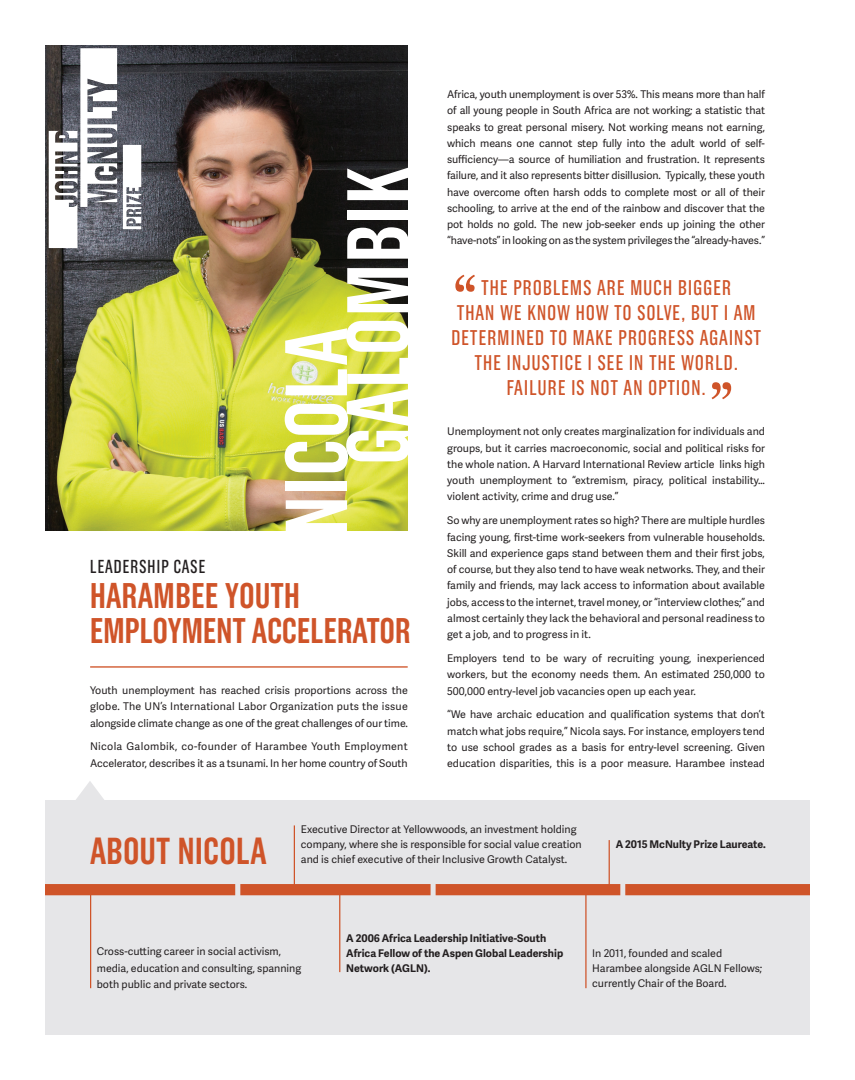
<style>
.page{position:relative;width:855px;height:1080px;background:#fff}
.page>*{position:absolute;margin:0;border:0;box-sizing:border-box;transform-origin:0 0}
.t1{font:600 87.5px "Grotzec Head Condensed";color:#fff}
.t2{font:61.25px "Marion";color:#cf5429}
.t3{font:600 37.5px "Grotzec Head Condensed";color:#cf5429}
.t4{font:600 35.62px/35px "Grotzec Head Condensed";letter-spacing:-.01em;color:#cf5429}
.t5{font:21.25px/25px "Grotzec Head Condensed";letter-spacing:.03em;color:#cf5429;text-align:center}
.t6{font:18.75px "Grotzec Head Condensed";letter-spacing:.03em;color:#231f20}
.t7{font:10.62px/16.2px "Adelle Sans";color:#231f20;text-align:justify}
.t8{font:700 10.62px/15px "Adelle Sans";color:#231f20}
</style>
<div class="page">
<img style="left:45px;top:45px;width:363px;height:485px">
<hr style="left:90px;top:666px;width:318px;height:2px;background:#cf5429">
<svg style="left:73px;top:781px;width:34px;height:20px"></svg>
<div style="left:45px;top:801px;width:765px;height:234px;background:#e6e6e8"></div>
<div style="left:45px;top:884px;width:190px;height:11px;background:#cf5429"></div>
<div style="left:240px;top:884px;width:191px;height:11px;background:#cf5429"></div>
<div style="left:436px;top:884px;width:184px;height:11px;background:#cf5429"></div>
<div style="left:625px;top:884px;width:185px;height:11px;background:#cf5429"></div>
<hr style="left:90px;top:890px;width:1px;height:98px;background:#cf5429">
<hr style="left:339px;top:890px;width:1px;height:82px;background:#cf5429">
<hr style="left:609px;top:840px;width:1px;height:50px;background:#cf5429">
<hr style="left:294px;top:825px;width:1px;height:65px;background:#cf5429">
<hr style="left:585px;top:888px;width:2px;height:100px;background:#cf5429">
<svg style="left:49px;top:48px;width:68px;height:200px"></svg>
<svg style="left:123px;top:145px;width:18px;height:84px"></svg>
<p class="t6" style="left:90px;top:556px;width:117px">LEADERSHIP CASE</p>
<p class="t1" style="left:328px;top:465px;width:300px;rotate:-90deg">GALOMBIK</p>
<p class="t1" style="left:267px;top:536px;width:210px;rotate:-90deg">NICOLA</p>
<p class="t4" style="left:90px;top:578px;width:323px">HARAMBEE YOUTH<br>EMPLOYMENT ACCELERATOR</p>
<p class="t7" style="left:90px;top:682px;width:319px">Youth unemployment has reached crisis proportions across the globe. The UN’s International Labor Organization puts the issue alongside climate change as one of the great challenges of our time.</p>
<p class="t7" style="left:90px;top:738px;width:319px">Nicola Galombik, co-founder of Harambee Youth Employment<br>Accelerator, describes it as a tsunami. In her home country of South</p>
<p class="t7" style="left:447px;top:86px;width:319px">Africa, youth unemployment is over 53%. This means more than half of all young people in South Africa are not working; a statistic that speaks to great personal misery. Not working means not earning, which means one cannot step fully into the adult world of self&shy;sufficiency—a source of humiliation and frustration. It represents failure, and it also represents bitter disillusion. Typically, these youth have overcome often harsh odds to complete most or all of their schooling, to arrive at the end of the rainbow and discover that the pot holds no gold. The new job-seeker ends up joining the other “have-nots” in looking on as the system privileges the “already-haves.”</p>
<p class="t2" style="left:453px;top:261px;width:25px">“</p>
<p class="t5" style="left:451px;top:274px;width:312px">THE PROBLEMS ARE MUCH BIGGER<br>THAN WE KNOW HOW TO SOLVE, BUT I AM<br>DETERMINED TO MAKE PROGRESS AGAINST<br>THE INJUSTICE I SEE IN THE WORLD.<br>FAILURE IS NOT AN OPTION.</p>
<p class="t2" style="left:710px;top:368px;width:25px">”</p>
<p class="t7" style="left:447px;top:423px;width:319px">Unemployment not only creates marginalization for individuals and groups, but it carries macroeconomic, social and political risks for the whole nation. A Harvard International Review article links high youth unemployment to “extremism, piracy, political instability… violent activity, crime and drug use.”</p>
<p class="t7" style="left:447px;top:512px;width:319px">So why are unemployment rates so high? There are multiple hurdles facing young, first-time work-seekers from vulnerable households.<br>Skill and experience gaps stand between them and their first jobs, of course, but they also tend to have weak networks. They, and their family and friends, may lack access to information about available jobs, access to the internet, travel money, or “interview clothes;” and almost certainly they lack the behavioral and personal readiness to get a job, and to progress in it.</p>
<p class="t7" style="left:447px;top:650px;width:319px">Employers tend to be wary of recruiting young, inexperienced workers, but the economy needs them. An estimated 250,000 to 500,000 entry-level job vacancies open up each year.</p>
<p class="t7" style="left:447px;top:706px;width:319px">“We have archaic education and qualification systems that don’t match what jobs require,” Nicola says. For instance, employers tend to use school grades as a basis for entry-level screening. Given education disparities, this is a poor measure. Harambee instead</p>
<p class="t3" style="left:90px;top:829px;width:178px">ABOUT NICOLA</p>
<p class="t7" style="left:301px;top:822px;width:282px;line-height:15px;text-align:left">Executive Director at Yellowwoods, an investment holding company, where she is responsible for social value creation and is chief executive of their Inclusive Growth Catalyst.</p>
<p class="t8" style="left:616px;top:836px;width:152px">A 2015 McNulty Prize Laureate.</p>
<p class="t7" style="left:97px;top:943px;width:206px;text-align:left">Cross-cutting career in social activism, media, education and consulting, spanning both public and private sectors.</p>
<p class="t8" style="left:346px;top:930px;width:219px">A 2006 Africa Leadership Initiative-South<br>Africa Fellow of the Aspen Global Leadership<br>Network (AGLN).</p>
<p class="t7" style="left:592px;top:946px;width:171px;line-height:15px;text-align:left">In 2011, founded and scaled<br>Harambee alongside AGLN Fellows; currently Chair of the Board.</p>
</div>
